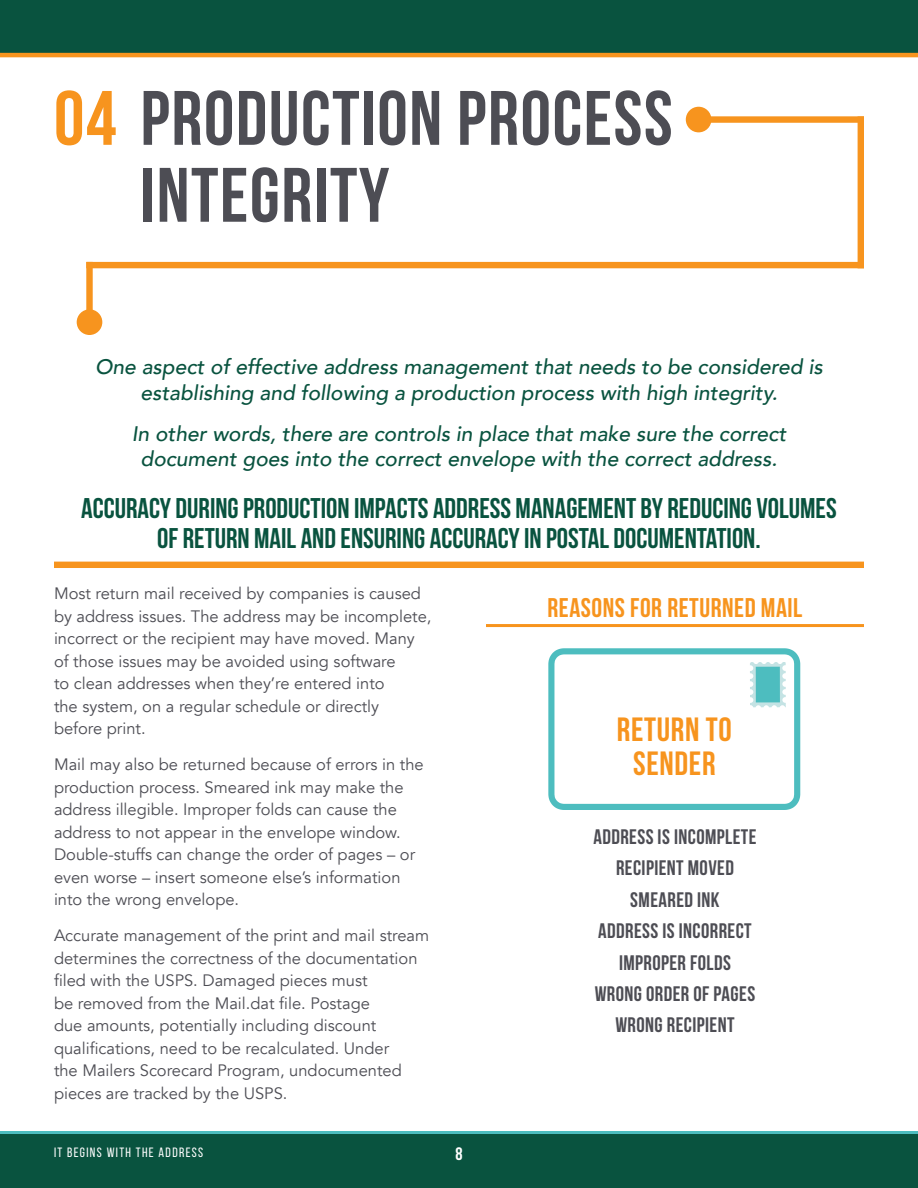
<style>
.page{position:relative;width:918px;height:1188px;background:#fff}
.page>*{position:absolute;margin:0;border:0;box-sizing:border-box;transform-origin:0 0}
.t1{font:700 76.95px/76.9px "Bebas Neue";letter-spacing:.02em;color:#4d4d54}
.t2{font:700 33.6px/33.6px "Bebas Neue";letter-spacing:.02em;color:#f7941e;text-align:center}
.t3{font:700 28.5px/30px "Bebas Neue";color:#09533f;text-align:center}
.t4{font:700 27px "Bebas Neue";letter-spacing:.02em;color:#f7941e}
.t5{font:italic 500 21px/25.2px "Avenir";color:#09533f;text-align:center}
.t6{font:700 21px/31.3px "Bebas Neue";letter-spacing:.02em;color:#4d4d54;text-align:center}
.t7{font:700 18px "Bebas Neue";color:#fff}
.t8{font:16.5px/22.5px "Avenir";color:#4d4d54}
.t9{font:13.5px "Bebas Neue";letter-spacing:.1em;color:#fff}
.s1{color:#f7941e}
</style>
<div class="page">
<div style="left:0;top:1134px;width:918px;height:54px;background:#09533f"></div>
<hr style="left:0;top:1131px;width:918px;height:3px;background:#4dbdbf">
<div style="left:0;top:0;width:918px;height:54px;background:#09533f"></div>
<hr style="left:0;top:53px;width:918px;height:4px;background:#f7941e">
<div style="left:54px;top:562px;width:810px;height:6px;background:#f7941e"></div>
<div style="left:699px;top:116px;width:165px;height:7px;background:#f7941e"></div>
<div style="left:686px;top:107px;width:25px;height:25px;background:#f7941e;border-radius:50%"></div>
<div style="left:858px;top:116px;width:6px;height:152px;background:#f7941e"></div>
<div style="left:86px;top:262px;width:778px;height:6px;background:#f7941e"></div>
<div style="left:86px;top:262px;width:7px;height:60px;background:#f7941e"></div>
<div style="left:77px;top:309px;width:25px;height:26px;background:#f7941e;border-radius:50%"></div>
<hr style="left:486px;top:624px;width:378px;height:3px;background:#f7941e">
<svg style="left:548px;top:648px;width:252px;height:162px"></svg>
<div style="left:756px;top:667px;width:24px;height:35px;background:#4dbdbf"></div>
<div style="left:556px;top:716px;width:237px;height:60px;background:#fff"></div>
<h1 class="t1" style="left:141px;top:79px;width:534px;text-indent:-87px"><span class="s1">04</span> PRODUCTION PROCESS<br>INTEGRITY</h1>
<p class="t5" style="left:95px;top:355px;width:729px">One aspect of effective address management that needs to be considered is establishing and following a production process with high integrity.</p>
<p class="t5" style="left:132px;top:422px;width:656px">In other words, there are controls in place that make sure the correct document goes into the correct envelope with the correct address.</p>
<h3 class="t3" style="left:81px;top:493px;width:757px">ACCURACY DURING PRODUCTION IMPACTS ADDRESS MANAGEMENT BY REDUCING VOLUMES<br>OF RETURN MAIL AND ENSURING ACCURACY IN POSTAL DOCUMENTATION.</h3>
<p class="t8" style="left:54px;top:583px;width:379px">Most return mail received by companies is caused by address issues. The address may be incomplete, incorrect or the recipient may have moved. Many of those issues may be avoided using software<br>to clean addresses when they’re entered into<br>the system, on a regular schedule or directly before print.</p>
<p class="t8" style="left:54px;top:754px;width:371px">Mail may also be returned because of errors in the production process. Smeared ink may make the address illegible. Improper folds can cause the address to not appear in the envelope window.<br>Double-stuffs can change the order of pages – or even worse – insert someone else’s information into the wrong envelope.</p>
<p class="t8" style="left:54px;top:925px;width:377px">Accurate management of the print and mail stream determines the correctness of the documentation filed with the USPS. Damaged pieces must<br>be removed from the Mail.dat file. Postage<br>due amounts, potentially including discount qualifications, need to be recalculated. Under<br>the Mailers Scorecard Program, undocumented pieces are tracked by the USPS.</p>
<p class="t9" style="left:54px;top:1145px;width:151px">IT BEGINS WITH THE ADDRESS</p>
<p class="t7" style="left:455px;top:1144px;width:9px">8</p>
<h3 class="t4" style="left:548px;top:593px;width:256px">REASONS FOR RETURNED MAIL</h3>
<h2 class="t2" style="left:617px;top:712px;width:116px">RETURN TO<br>SENDER</h2>
<p class="t6" style="left:593px;top:821px;width:165px">ADDRESS IS INCOMPLETE<br>RECIPIENT MOVED<br>SMEARED INK<br>ADDRESS IS INCORRECT<br>IMPROPER FOLDS<br>WRONG ORDER OF PAGES<br>WRONG RECIPIENT</p>
</div>
